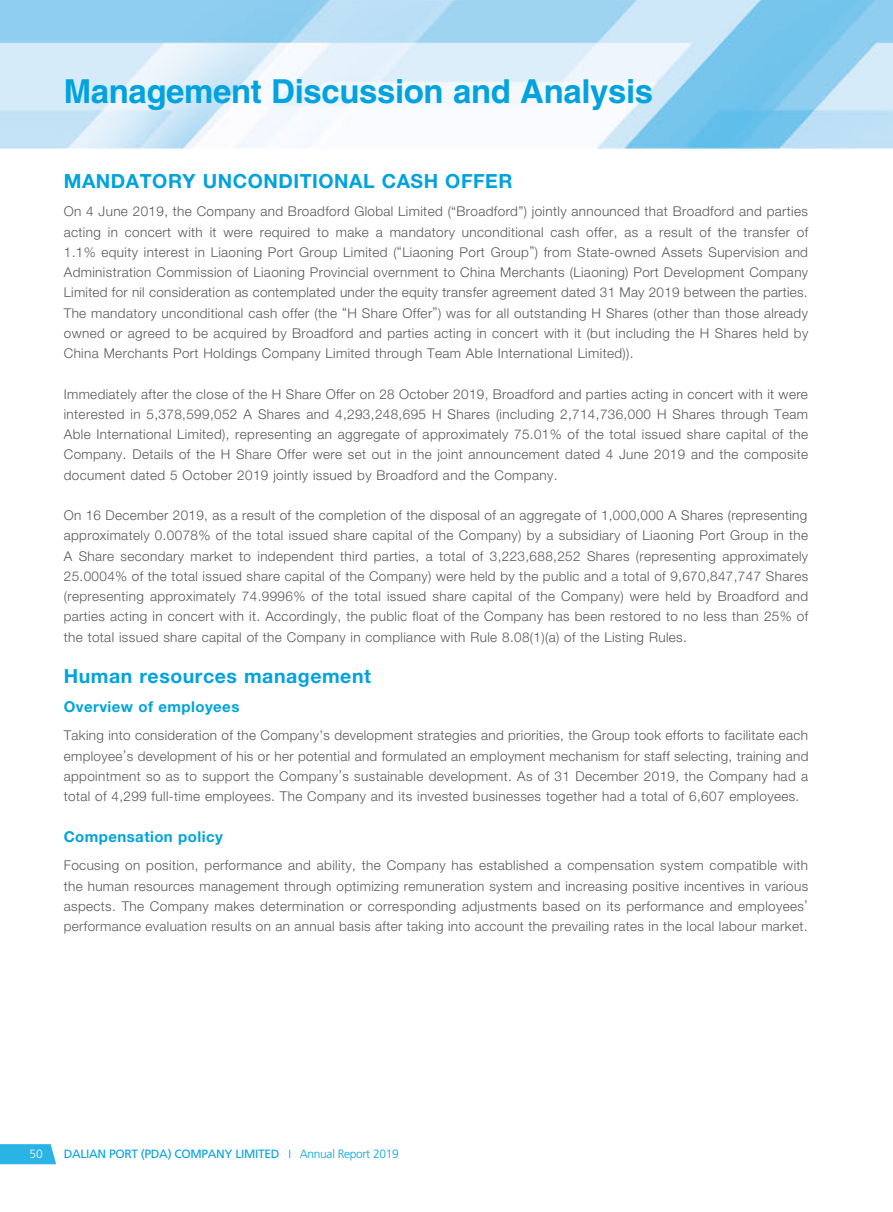
<style>
.page{position:relative;width:893px;height:1212px;background:#fff}
.page>*{position:absolute;margin:0;border:0;box-sizing:border-box;transform-origin:0 0}
.t1{font:700 33px "Helvetica LT Std";letter-spacing:-.01em;color:#00a2df}
.t2{font:700 19.5px "Helvetica Neue LT Std";letter-spacing:.03em;color:#00a2df}
.t3{font:700 15px "Helvetica Neue LT Std";letter-spacing:.03em;color:#00a2df}
.t4{font:300 13.5px/20.2px "Helvetica Neue LT Std";letter-spacing:.03em;color:#57585a;text-align:justify}
.t5{font:12px "Frutiger LT Std";letter-spacing:-.025em;color:#00a2df}
.t6{font:300 12px "Frutiger LT Std";color:#fff}
.s1{font-weight:300}
</style>
<div class="page">
<img style="left:0;top:0;width:893px;height:1165px">
<svg style="left:0;top:1144px;width:56px;height:20px"></svg>
<h1 class="t1" style="left:64px;top:71px;width:591px">Management Discussion and Analysis</h1>
<h2 class="t2" style="left:64px;top:168px;width:450px">MANDATORY UNCONDITIONAL CASH OFFER</h2>
<p class="t4" style="left:64px;top:201px;width:746px">On 4 June 2019, the Company and Broadford Global Limited (“Broadford”) jointly announced that Broadford and parties acting in concert with it were required to make a mandatory unconditional cash offer, as a result of the transfer of 1.1% equity interest in Liaoning Port Group Limited (“Liaoning Port Group”) from State-owned Assets Supervision and Administration Commission of Liaoning Provincial overnment to China Merchants (Liaoning) Port Development Company Limited for nil consideration as contemplated under the equity transfer agreement dated 31 May 2019 between the parties.<br>The mandatory unconditional cash offer (the “H Share Offer”) was for all outstanding H Shares (other than those already owned or agreed to be acquired by Broadford and parties acting in concert with it (but including the H Shares held by China Merchants Port Holdings Company Limited through Team Able International Limited)).</p>
<p class="t4" style="left:64px;top:383px;width:746px">Immediately after the close of the H Share Offer on 28 October 2019, Broadford and parties acting in concert with it were interested in 5,378,599,052 A Shares and 4,293,248,695 H Shares (including 2,714,736,000 H Shares through Team Able International Limited), representing an aggregate of approximately 75.01% of the total issued share capital of the Company. Details of the H Share Offer were set out in the joint announcement dated 4 June 2019 and the composite document dated 5 October 2019 jointly issued by Broadford and the Company.</p>
<p class="t4" style="left:64px;top:505px;width:746px">On 16 December 2019, as a result of the completion of the disposal of an aggregate of 1,000,000 A Shares (representing approximately 0.0078% of the total issued share capital of the Company) by a subsidiary of Liaoning Port Group in the A Share secondary market to independent third parties, a total of 3,223,688,252 Shares (representing approximately 25.0004% of the total issued share capital of the Company) were held by the public and a total of 9,670,847,747 Shares (representing approximately 74.9996% of the total issued share capital of the Company) were held by Broadford and parties acting in concert with it. Accordingly, the public float of the Company has been restored to no less than 25% of the total issued share capital of the Company in compliance with Rule 8.08(1)(a) of the Listing Rules.</p>
<h2 class="t2" style="left:64px;top:664px;width:309px">Human resources management</h2>
<p class="t3" style="left:64px;top:697px;width:177px">Overview of employees</p>
<p class="t4" style="left:64px;top:725px;width:746px">Taking into consideration of the Company’s development strategies and priorities, the Group took efforts to facilitate each employee’s development of his or her potential and formulated an employment mechanism for staff selecting, training and appointment so as to support the Company’s sustainable development. As of 31 December 2019, the Company had a total of 4,299 full-time employees. The Company and its invested businesses together had a total of 6,607 employees.</p>
<p class="t3" style="left:64px;top:827px;width:161px">Compensation policy</p>
<p class="t4" style="left:64px;top:855px;width:746px">Focusing on position, performance and ability, the Company has established a compensation system compatible with the human resources management through optimizing remuneration system and increasing positive incentives in various aspects. The Company makes determination or corresponding adjustments based on its performance and employees’ performance evaluation results on an annual basis after taking into account the prevailing rates in the local labour market.</p>
<p class="t6" style="left:30px;top:1147px;width:15px">50</p>
<p class="t5" style="left:64px;top:1147px;width:336px">DALIAN PORT (PDA) COMPANY LIMITED <span class="s1">I Annual Report 2019</span></p>
</div>
